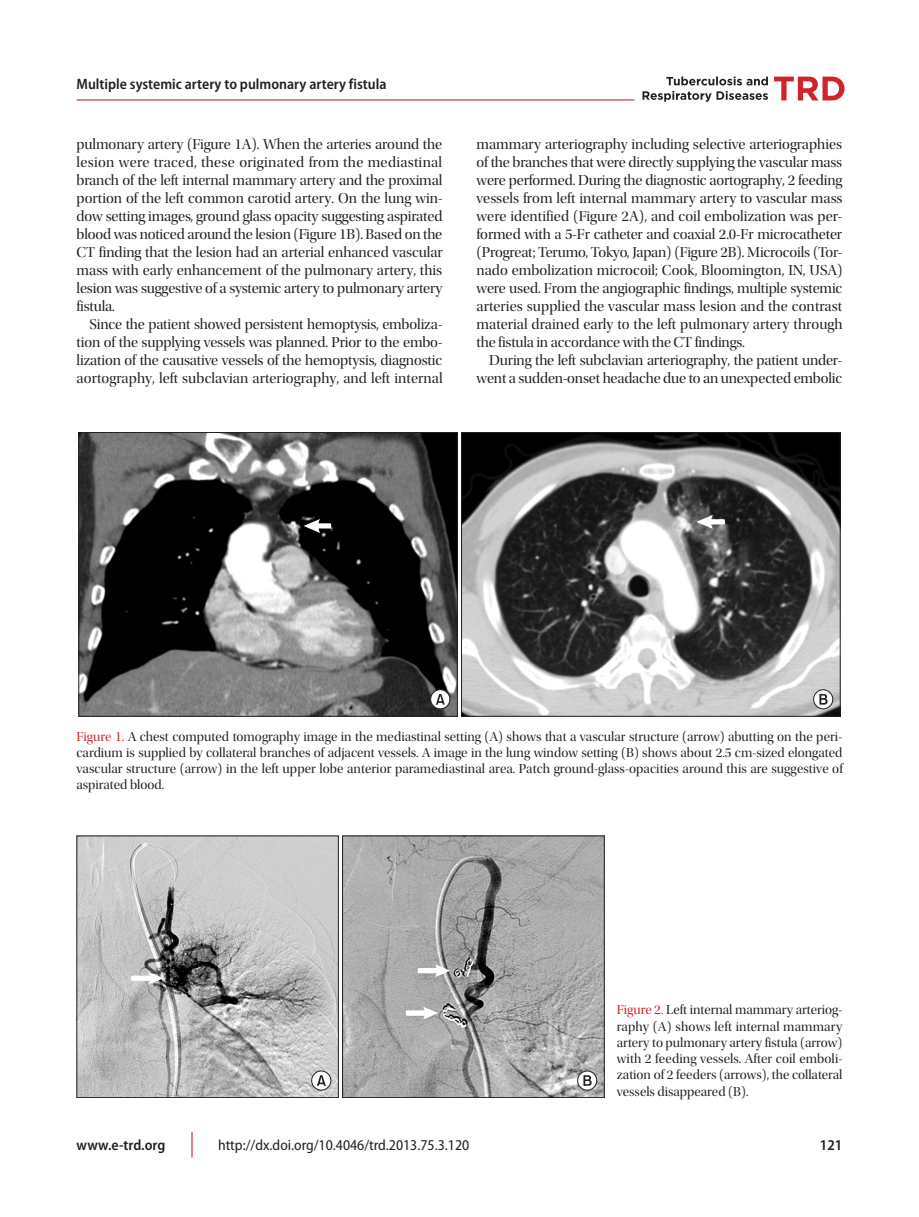
<style>
.page{position:relative;width:919px;height:1217px;background:#fff}
.page>*{position:absolute;margin:0;border:0;box-sizing:border-box;transform-origin:0 0}
.본문{font:15px/18px "Utopia Std Disp";letter-spacing:-.01em;color:#231f20;text-align:justify}
.쪽제목{font:600 semi-condensed 15px "Myriad Pro";color:#231f20}
.본문-저널명{font:semi-condensed 15px "Myriad Pro";color:#231f20}
.본문-온라인{font:600 semi-condensed 15px "Myriad Pro";color:#231f20}
.본문-페이지번호{font:600 semi-condensed 15px "Myriad Pro";color:#231f20}
.그림제목{font:13.5px/16.2px "Utopia Std Disp";color:#231f20;text-align:justify}
.s1{color:#d1232a}
</style>
<div class="page">
<svg style="left:774px;top:77px;width:70px;height:23px"></svg>
<svg style="left:642px;top:91px;width:125px;height:11px"></svg>
<svg style="left:666px;top:77px;width:101px;height:8px"></svg>
<hr style="left:77px;top:99px;width:557px;height:1px;background:#d1232a">
<svg style="left:191px;top:1131px;width:1px;height:26px"></svg>
<svg style="left:78px;top:432px;width:762px;height:284px;background:#676767"></svg>
<svg style="left:430px;top:689px;width:20px;height:19px"></svg>
<div style="left:430px;top:689px;width:20px;height:20px;border:1px solid #231f20;border-radius:50%"></div>
<svg style="left:436px;top:694px;width:9px;height:10px"></svg>
<svg style="left:813px;top:689px;width:19px;height:19px"></svg>
<div style="left:813px;top:689px;width:19px;height:20px;border:1px solid #231f20;border-radius:50%"></div>
<svg style="left:819px;top:694px;width:8px;height:10px"></svg>
<svg style="left:303px;top:519px;width:17px;height:14px"></svg>
<div style="left:312px;top:523px;width:19px;height:5px;background:#fff"></div>
<svg style="left:696px;top:514px;width:16px;height:14px"></svg>
<div style="left:704px;top:519px;width:20px;height:5px;background:#fff"></div>
<svg style="left:77px;top:835px;width:527px;height:262px;background:#b0b0b0"></svg>
<svg style="left:311px;top:1070px;width:20px;height:19px"></svg>
<div style="left:311px;top:1070px;width:20px;height:20px;border:1px solid #231f20;border-radius:50%"></div>
<svg style="left:317px;top:1074px;width:9px;height:11px"></svg>
<svg style="left:577px;top:1070px;width:19px;height:19px"></svg>
<div style="left:577px;top:1070px;width:20px;height:20px;border:1px solid #231f20;border-radius:50%"></div>
<svg style="left:583px;top:1074px;width:8px;height:11px"></svg>
<svg style="left:435px;top:964px;width:15px;height:12px"></svg>
<svg style="left:411px;top:1006px;width:27px;height:13px"></svg>
<div style="left:418px;top:967px;width:20px;height:6px;background:#fff"></div>
<div style="left:406px;top:1010px;width:20px;height:5px;background:#fff"></div>
<svg style="left:148px;top:971px;width:15px;height:13px"></svg>
<div style="left:131px;top:975px;width:20px;height:5px;background:#fff"></div>
<p class="쪽제목" style="left:77px;top:75px;width:311px">Multiple systemic artery to pulmonary artery fistula</p>
<p class="본문" style="left:77px;top:135px;width:367px">pulmonary artery (Figure 1A). When the arteries around the lesion were traced, these originated from the mediastinal branch of the left internal mammary artery and the proximal portion of the left common carotid artery. On the lung win&shy;dow setting images, ground glass opacity suggesting aspirated blood was noticed around the lesion (Figure 1B). Based on the CT finding that the lesion had an arterial enhanced vascular mass with early enhancement of the pulmonary artery, this lesion was suggestive of a systemic artery to pulmonary artery fistula.</p>
<p class="본문" style="left:77px;top:315px;width:367px;text-indent:13px">Since the patient showed persistent hemoptysis, emboliza&shy;tion of the supplying vessels was planned. Prior to the embo&shy;lization of the causative vessels of the hemoptysis, diagnostic aortography, left subclavian arteriography, and left internal</p>
<p class="본문" style="left:476px;top:135px;width:367px">mammary arteriography including selective arteriographies of the branches that were directly supplying the vascular mass were performed. During the diagnostic aortography, 2 feeding vessels from left internal mammary artery to vascular mass were identified (Figure 2A), and coil embolization was per&shy;formed with a 5-Fr catheter and coaxial 2.0-Fr microcatheter (Progreat; Terumo, Tokyo, Japan) (Figure 2B). Microcoils (Tor&shy;nado embolization microcoil; Cook, Bloomington, IN, USA) were used. From the angiographic findings, multiple systemic arteries supplied the vascular mass lesion and the contrast material drained early to the left pulmonary artery through the fistula in accordance with the CT findings.</p>
<p class="본문" style="left:476px;top:351px;width:367px;text-align:right">During the left subclavian arteriography, the patient under&shy;went a sudden-onset headache due to an unexpected embolic</p>
<p class="그림제목" style="left:77px;top:728px;width:767px"><span class="s1">Figure 1.</span> A chest computed tomography image in the mediastinal setting (A) shows that a vascular structure (arrow) abutting on the peri&shy;cardium is supplied by collateral branches of adjacent vessels. A image in the lung window setting (B) shows about 2.5 cm-sized elongated vascular structure (arrow) in the left upper lobe anterior paramediastinal area. Patch ground-glass-opacities around this are suggestive of aspirated blood.</p>
<p class="그림제목" style="left:617px;top:1002px;width:227px"><span class="s1">Figure 2.</span> Left internal mammary arteriog&shy;raphy (A) shows left internal mammary artery to pulmonary artery fistula (arrow) with 2 feeding vessels. After coil emboli&shy;zation of 2 feeders (arrows), the collateral vessels disappeared (B).</p>
<p class="본문-온라인" style="left:77px;top:1134px;width:90px">www.e-trd.org</p>
<p class="본문-저널명" style="left:218px;top:1135px;width:253px">http://dx.doi.org/10.4046/trd.2013.75.3.120</p>
<p class="본문-페이지번호" style="left:819px;top:1134px;width:24px">121</p>
</div>
